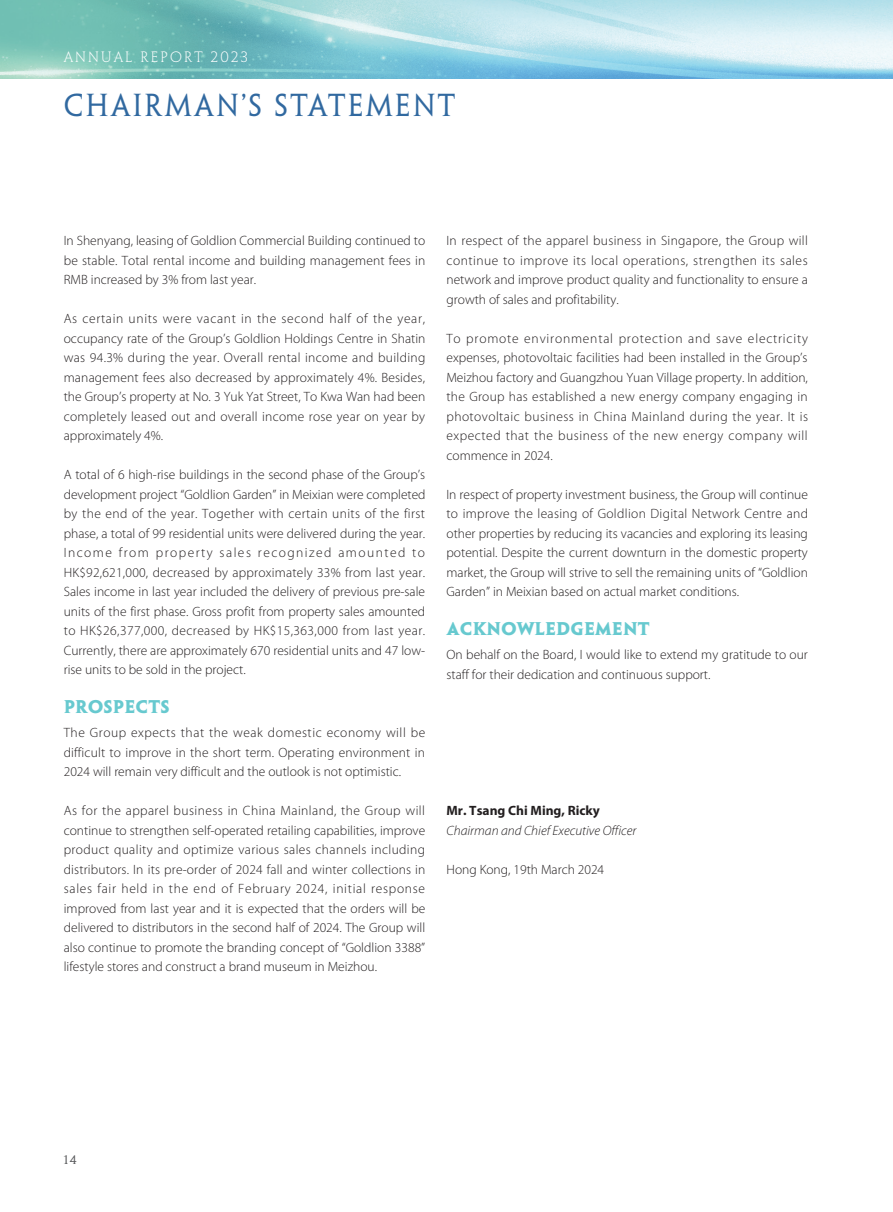
<style>
.page{position:relative;width:893px;height:1212px;background:#fff}
.page>*{position:absolute;margin:0;border:0;box-sizing:border-box;transform-origin:0 0}
.t1{font:28.5px "Penumbra Serif Std";letter-spacing:.085em;color:#3169a0;scale:.95 1}
._01_H1{font:700 16.5px "Penumbra Serif Std";color:#67c9cf}
._00_txt{font:300 13.5px/19.5px "Myriad Pro";color:#231f20;text-align:justify}
._00_txt-2{font:italic 300 13.5px "Myriad Pro";color:#231f20}
._00_txt-3{font:700 13.5px "Myriad Pro";color:#231f20}
.t2{font:300 13.5px "Penumbra Serif Std";letter-spacing:.16em;color:#fff}
.t3{font:11.25px "Penumbra Serif Std";color:#57585a}
</style>
<div class="page">
<img style="left:0;top:0;width:893px;height:79px">
<p class="t2" style="left:64px;top:49px;width:185px">ANNUAL REPORT 2023</p>
<h1 class="t1" style="left:64px;top:88px;width:413px">CHAIRMAN’S STATEMENT</h1>
<p class="_00_txt" style="left:64px;top:231px;width:363px">In Shenyang, leasing of Goldlion Commercial Building continued to be stable. Total rental income and building management fees in RMB increased by 3% from last year.</p>
<p class="_00_txt" style="left:64px;top:309px;width:363px">As certain units were vacant in the second half of the year, occupancy rate of the Group’s Goldlion Holdings Centre in Shatin was 94.3% during the year. Overall rental income and building management fees also decreased by approximately 4%. Besides, the Group’s property at No. 3 Yuk Yat Street, To Kwa Wan had been completely leased out and overall income rose year on year by approximately 4%.</p>
<p class="_00_txt" style="left:64px;top:465px;width:363px">A total of 6 high-rise buildings in the second phase of the Group’s development project “Goldlion Garden” in Meixian were completed by the end of the year. Together with certain units of the first phase, a total of 99 residential units were delivered during the year.<br>Income from property sales recognized amounted to HK$92,621,000, decreased by approximately 33% from last year.<br>Sales income in last year included the delivery of previous pre-sale units of the first phase. Gross profit from property sales amounted to HK$26,377,000, decreased by HK$15,363,000 from last year.<br>Currently, there are approximately 670 residential units and 47 low&shy;rise units to be sold in the project.</p>
<p class="_01_H1" style="left:64px;top:696px;width:108px">PROSPECTS</p>
<p class="_00_txt" style="left:64px;top:723px;width:363px">The Group expects that the weak domestic economy will be difficult to improve in the short term. Operating environment in 2024 will remain very difficult and the outlook is not optimistic.</p>
<p class="_00_txt" style="left:64px;top:801px;width:363px">As for the apparel business in China Mainland, the Group will continue to strengthen self-operated retailing capabilities, improve product quality and optimize various sales channels including distributors. In its pre-order of 2024 fall and winter collections in sales fair held in the end of February 2024, initial response improved from last year and it is expected that the orders will be delivered to distributors in the second half of 2024. The Group will also continue to promote the branding concept of “Goldlion 3388” lifestyle stores and construct a brand museum in Meizhou.</p>
<p class="_00_txt" style="left:446px;top:231px;width:363px">In respect of the apparel business in Singapore, the Group will continue to improve its local operations, strengthen its sales network and improve product quality and functionality to ensure a growth of sales and profitability.</p>
<p class="_00_txt" style="left:446px;top:328px;width:363px">To promote environmental protection and save electricity expenses, photovoltaic facilities had been installed in the Group’s Meizhou factory and Guangzhou Yuan Village property. In addition, the Group has established a new energy company engaging in photovoltaic business in China Mainland during the year. It is expected that the business of the new energy company will commence in 2024.</p>
<p class="_00_txt" style="left:446px;top:484px;width:363px">In respect of property investment business, the Group will continue to improve the leasing of Goldlion Digital Network Centre and other properties by reducing its vacancies and exploring its leasing potential. Despite the current downturn in the domestic property market, the Group will strive to sell the remaining units of “Goldlion Garden” in Meixian based on actual market conditions.</p>
<p class="_01_H1" style="left:446px;top:618px;width:205px">ACKNOWLEDGEMENT</p>
<p class="_00_txt" style="left:446px;top:645px;width:363px">On behalf on the Board, I would like to extend my gratitude to our staff for their dedication and continuous support.</p>
<p class="_00_txt-3" style="left:446px;top:802px;width:155px">Mr. Tsang Chi Ming, Ricky</p>
<p class="_00_txt-2" style="left:446px;top:822px;width:191px">Chairman and Chief Executive Officer</p>
<p class="_00_txt" style="left:446px;top:859px;width:159px">Hong Kong, 19th March 2024</p>
<p class="t3" style="left:64px;top:1153px;width:15px">14</p>
</div>
